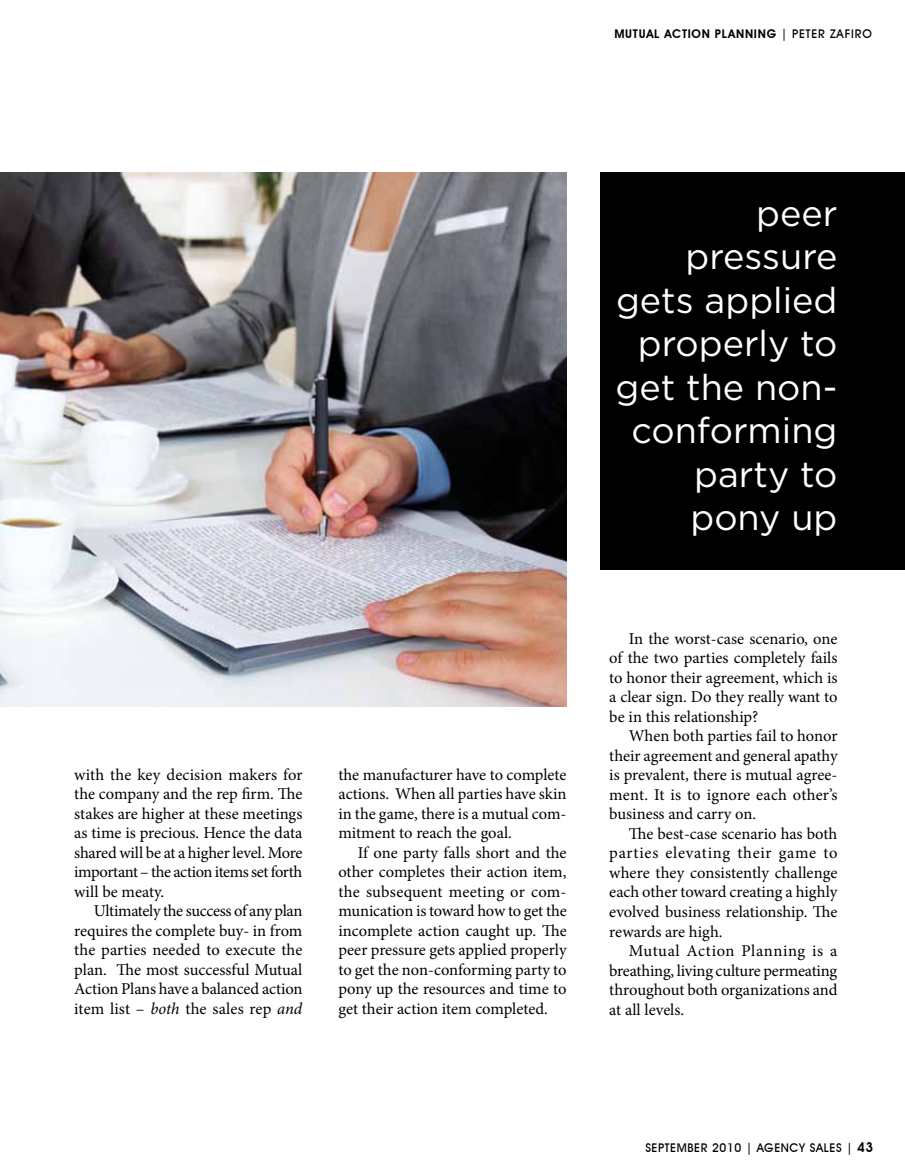
<style>
.page{position:relative;width:905px;height:1175px;background:#fff}
.page>*{position:absolute;margin:0;border:0;box-sizing:border-box;transform-origin:0 0}
.t1{font:36px/43.5px "Gotham";color:#fff;text-align:right}
.t2{font:16.5px/19.5px "Minion Pro";letter-spacing:-.005em;color:#000;text-align:justify}
.t3{font:600 12px "Avant Garde IT Cby BT";letter-spacing:.06em;color:#000}
.t4{font:500 12px "Avant Garde IT Cby BT";letter-spacing:.05em;color:#000}
.s1{font-weight:500}
.s2{font-style:italic}
.s3{font-weight:600;font-size:13.5px}
</style>
<div class="page">
<img style="left:0;top:173px;width:567px;height:533px">
<div style="left:600px;top:172px;width:304px;height:398px;background:#000"></div>
<p class="t3" style="left:614px;top:27px;width:259px">MUTUAL ACTION PLANNING <span class="s1">| PETER ZAFIRO</span></p>
<p class="t2" style="left:74px;top:764px;width:230px">with the key decision makers for the company and the rep firm. The stakes are higher at these meetings as time is precious. Hence the data shared will be at a higher level. More important – the action items set forth will be meaty.</p>
<p class="t2" style="left:74px;top:901px;width:230px;text-indent:20px">Ultimately the success of any plan requires the complete buy- in from the parties needed to execute the plan. The most successful Mutual Action Plans have a balanced action item list – <span class="s2">both</span> the sales rep <span class="s2">and</span></p>
<p class="t2" style="left:338px;top:764px;width:230px">the manufacturer have to complete actions. When all parties have skin in the game, there is a mutual com&shy;mitment to reach the goal.</p>
<p class="t2" style="left:338px;top:842px;width:230px;text-indent:20px">If one party falls short and the other completes their action item, the subsequent meeting or com&shy;munication is toward how to get the incomplete action caught up. The peer pressure gets applied properly to get the non-conforming party to pony up the resources and time to get their action item completed.</p>
<h1 class="t1" style="left:615px;top:191px;width:223px">peer pressure gets applied properly to get the non&shy;conforming party to pony up</h1>
<p class="t2" style="left:609px;top:629px;width:230px;text-indent:20px">In the worst-case scenario, one of the two parties completely fails to honor their agreement, which is a clear sign. Do they really want to be in this relationship?</p>
<p class="t2" style="left:609px;top:726px;width:230px;text-indent:20px">When both parties fail to honor their agreement and general apathy is prevalent, there is mutual agree&shy;ment. It is to ignore each other’s business and carry on.</p>
<p class="t2" style="left:609px;top:824px;width:230px;text-indent:20px">The best-case scenario has both parties elevating their game to where they consistently challenge each other toward creating a highly evolved business relationship. The rewards are high.</p>
<p class="t2" style="left:609px;top:941px;width:230px;text-indent:20px">Mutual Action Planning is a breathing, living culture permeating throughout both organizations and at all levels.</p>
<p class="t4" style="left:645px;top:1140px;width:230px">SEPTEMBER 2010 | AGENCY SALES | <span class="s3">43</span></p>
</div>
